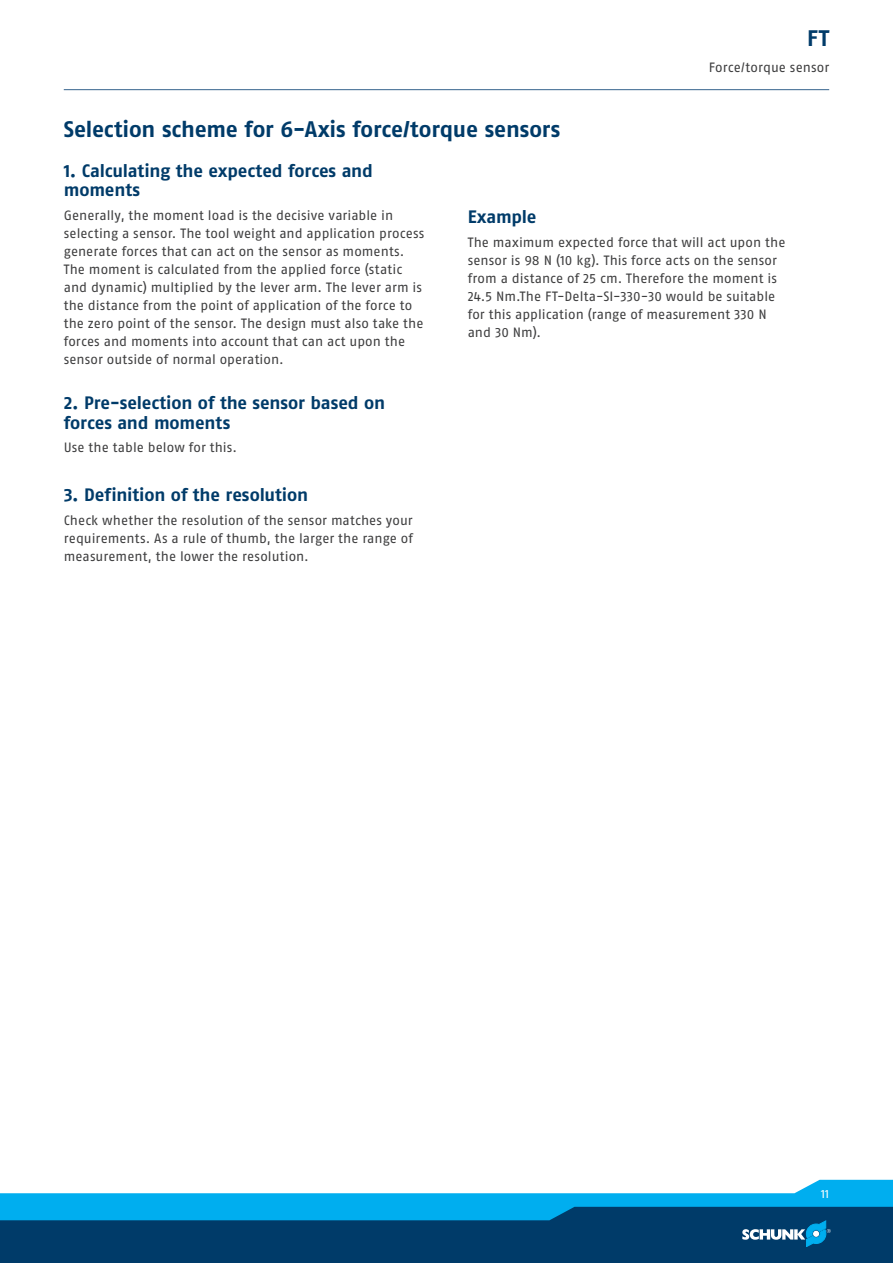
<style>
.page{position:relative;width:893px;height:1263px;background:#fff}
.page>*{position:absolute;margin:0;border:0;box-sizing:border-box;transform-origin:0 0}
.t1{font:700 22.5px "SCHUNK Fago Pro";letter-spacing:-.005em;color:#003b69}
.t2{font:700 18px/19.5px "SCHUNK Fago Pro";letter-spacing:-.005em;color:#003b69}
.t3{font:13.5px/18px "SCHUNK Fago Pro";letter-spacing:.005em;color:#3e3e3f}
.t4{font:12px "SCHUNK Fago Pro";color:#fff}
</style>
<div class="page">
<div style="left:0;top:1202px;width:893px;height:61px;background:#003b69"></div>
<svg style="left:0;top:1180px;width:893px;height:67px"></svg>
<hr style="left:64px;top:89px;width:765px;height:1px;background:#35628d">
<h1 class="t1" style="left:807px;top:24px;width:23px">FT</h1>
<p class="t3" style="left:709px;top:59px;width:122px">Force/torque sensor</p>
<h1 class="t1" style="left:64px;top:116px;width:498px">Selection scheme for 6-Axis force/torque sensors</h1>
<h2 class="t2" style="left:64px;top:161px;width:311px">1. Calculating the expected forces and moments</h2>
<p class="t3" style="left:64px;top:206px;width:362px">Generally, the moment load is the decisive variable in selecting a sensor. The tool weight and application process generate forces that can act on the sensor as moments.<br>The moment is calculated from the applied force (static and dynamic) multiplied by the lever arm. The lever arm is the distance from the point of application of the force to the zero point of the sensor. The design must also take the forces and moments into account that can act upon the sensor outside of normal operation.</p>
<h2 class="t2" style="left:468px;top:207px;width:70px">Example</h2>
<p class="t3" style="left:468px;top:233px;width:319px">The maximum expected force that will act upon the sensor is 98 N (10 kg). This force acts on the sensor from a distance of 25 cm. Therefore the moment is 24.5 Nm.The FT-Delta-SI-330-30 would be suitable for this application (range of measurement 330 N and 30 Nm).</p>
<h2 class="t2" style="left:64px;top:393px;width:323px">2. Pre-selection of the sensor based on forces and moments</h2>
<p class="t3" style="left:64px;top:439px;width:175px">Use the table below for this.</p>
<h2 class="t2" style="left:64px;top:485px;width:246px">3. Definition of the resolution</h2>
<p class="t3" style="left:64px;top:511px;width:351px;text-align:justify">Check whether the resolution of the sensor matches your requirements. As a rule of thumb, the larger the range of measurement, the lower the resolution.</p>
<p class="t4" style="left:821px;top:1186px;width:10px">11</p>
</div>
